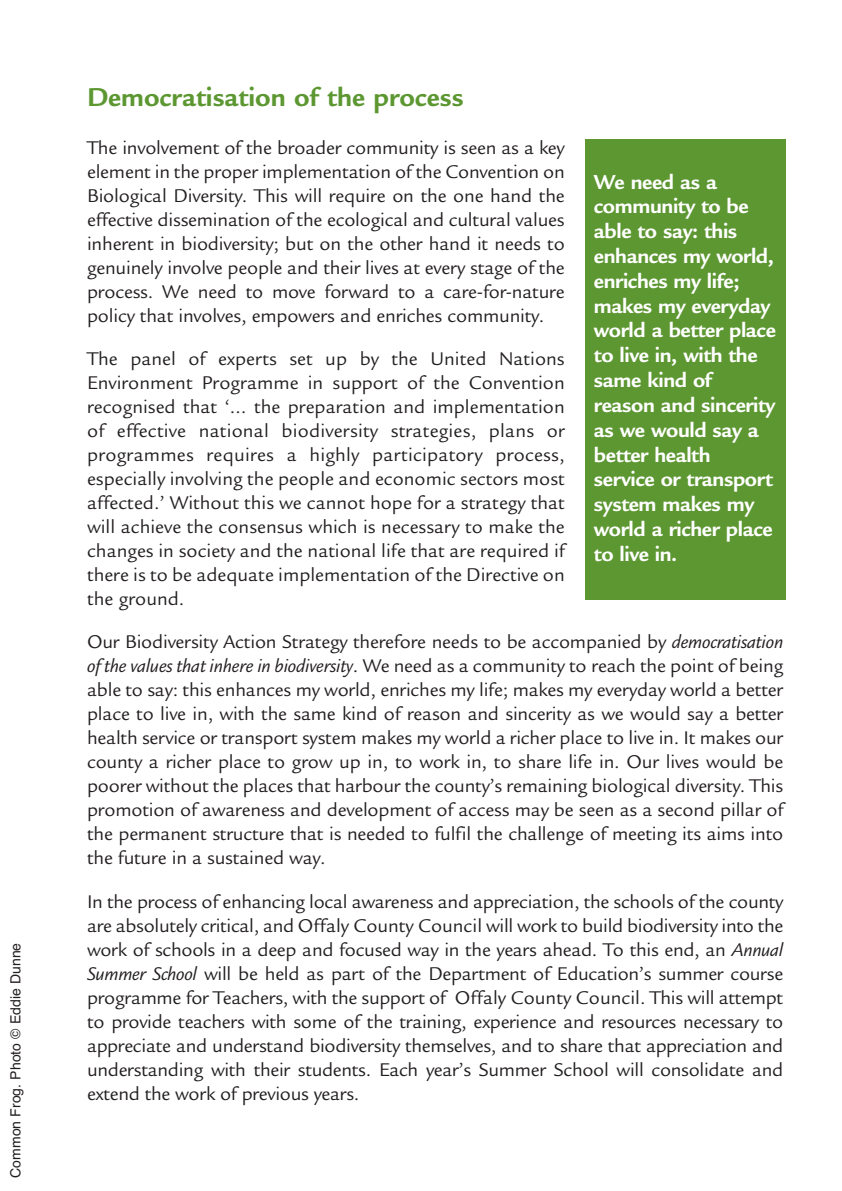
<style>
.page{position:relative;width:842px;height:1191px;background:#fff}
.page>*{position:absolute;margin:0;border:0;box-sizing:border-box;transform-origin:0 0}
.t1{font:700 28px "Legacy Sans";color:#5c9731}
.t2{font:700 22px/24.8px "Legacy Sans";letter-spacing:-.015em;color:#fff}
.t3{font:20px/24px "Legacy Sans";letter-spacing:-.01em;color:#231f20;text-align:justify}
.t4{font:14px "Helvetica";color:#231f20}
.s1{font-style:italic}
</style>
<div class="page">
<div style="left:585px;top:140px;width:200px;height:460px;background:#5c9731"></div>
<p class="t4" style="left:8px;top:1177px;width:236px;rotate:-90deg">Common Frog. Photo © Eddie Dunne</p>
<h1 class="t1" style="left:87px;top:87px;width:378px">Democratisation of the process</h1>
<p class="t3" style="left:87px;top:137px;width:479px">The involvement of the broader community is seen as a key element in the proper implementation of the Convention on Biological Diversity. This will require on the one hand the effective dissemination of the ecological and cultural values inherent in biodiversity; but on the other hand it needs to genuinely involve people and their lives at every stage of the process. We need to move forward to a care-for-nature policy that involves, empowers and enriches community.</p>
<p class="t3" style="left:87px;top:349px;width:479px">The panel of experts set up by the United Nations Environment Programme in support of the Convention recognised that ‘… the preparation and implementation of effective national biodiversity strategies, plans or programmes requires a highly participatory process, especially involving the people and economic sectors most affected.’ Without this we cannot hope for a strategy that will achieve the consensus which is necessary to make the changes in society and the national life that are required if there is to be adequate implementation of the Directive on the ground.</p>
<p class="t3" style="left:87px;top:632px;width:698px">Our Biodiversity Action Strategy therefore needs to be accompanied by <span class="s1">democratisation of the values that inhere in biodiversity</span>. We need as a community to reach the point of being able to say: this enhances my world, enriches my life; makes my everyday world a better place to live in, with the same kind of reason and sincerity as we would say a better health service or transport system makes my world a richer place to live in. It makes our county a richer place to grow up in, to work in, to share life in. Our lives would be poorer without the places that harbour the county’s remaining biological diversity. This promotion of awareness and development of access may be seen as a second pillar of the permanent structure that is needed to fulfil the challenge of meeting its aims into the future in a sustained way.</p>
<p class="t3" style="left:87px;top:891px;width:698px">In the process of enhancing local awareness and appreciation, the schools of the county are absolutely critical, and Offaly County Council will work to build biodiversity into the work of schools in a deep and focused way in the years ahead. To this end, an <span class="s1">Annual Summer School</span> will be held as part of the Department of Education’s summer course programme for Teachers, with the support of Offaly County Council. This will attempt to provide teachers with some of the training, experience and resources necessary to appreciate and understand biodiversity themselves, and to share that appreciation and understanding with their students. Each year’s Summer School will consolidate and extend the work of previous years.</p>
<p class="t2" style="left:594px;top:171px;width:183px">We need as a community to be able to say: this enhances my world, enriches my life; makes my everyday world a better place to live in, with the same kind of reason and sincerity as we would say a better health service or transport system makes my world a richer place to live in.</p>
</div>
